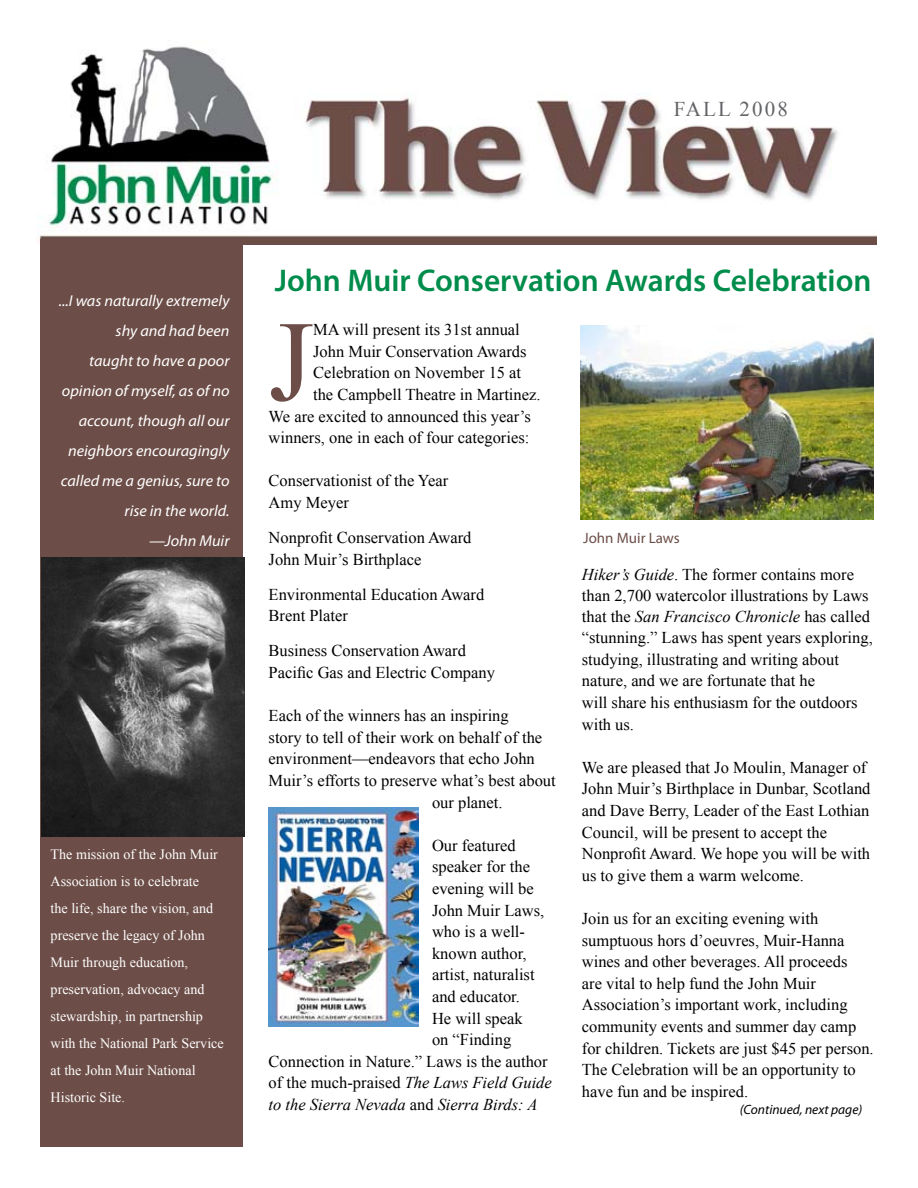
<style>
.page{position:relative;width:918px;height:1188px;background:#fff}
.page>*{position:absolute;margin:0;border:0;box-sizing:border-box;transform-origin:0 0}
.t1{font:114.3px "Times New Roman";color:#6c4d47}
.t2{font:600 31.5px "Myriad Pro";color:#008c4b}
.t3{font:21px "Times New Roman";letter-spacing:.1em;color:#636467}
.t4{font:16.5px/21.6px "Times New Roman";color:#000}
.t5{font:italic 16.5px "Times New Roman";color:#000}
.t6{font:italic 15.75px/30px "Myriad Pro";color:#fff;text-align:right}
.t7{font:15px "Myriad Pro";color:#6c4d47}
.t8{font:14.25px/27px "Times New Roman";color:#fff}
.t9{font:italic 13.5px "Myriad Pro";color:#000}
.s1{font-style:italic}
.s2{font-style:normal}
</style>
<div class="page">
<img style="left:39px;top:46px;width:837px;height:198px">
<div style="left:40px;top:239px;width:203px;height:908px;background:#6c4d47"></div>
<img style="left:42px;top:557px;width:202px;height:279px">
<img style="left:580px;top:325px;width:294px;height:194px">
<img style="left:268px;top:807px;width:150px;height:219px">
<p class="t3" style="left:674px;top:95px;width:116px">FALL 2008</p>
<p class="t6" style="left:59px;top:286px;width:172px">...I was naturally extremely shy and had been<br>taught to have a poor opinion of myself, as of no account, though all our neighbors encouragingly called me a genius, sure to rise in the world.<br>—John Muir</p>
<p class="t8" style="left:51px;top:841px;width:175px">The mission of the John Muir<br>Association is to celebrate<br>the life, share the vision, and preserve the legacy of John<br>Muir through education, preservation, advocacy and stewardship, in partnership with the National Park Service at the John Muir National<br>Historic Site.</p>
<h2 class="t2" style="left:275px;top:260px;width:598px">John Muir Conservation Awards Celebration</h2>
<h1 class="t1" style="left:269px;top:285px;width:46px">J</h1>
<p class="t4" style="left:313px;top:319px;width:208px">MA will present its 31st annual</p>
<p class="t4" style="left:313px;top:340px;width:215px">John Muir Conservation Awards</p>
<p class="t4" style="left:313px;top:362px;width:210px">Celebration on November 15 at</p>
<p class="t4" style="left:313px;top:383px;width:229px">the Campbell Theatre in Martinez.</p>
<p class="t4" style="left:269px;top:405px;width:264px">We are excited to announced this year’s</p>
<p class="t4" style="left:269px;top:427px;width:262px">winners, one in each of four categories:</p>
<p class="t4" style="left:269px;top:470px;width:181px">Conservationist of the Year<br>Amy Meyer</p>
<p class="t4" style="left:269px;top:526px;width:204px">Nonprofit Conservation Award<br>John Muir’s Birthplace</p>
<p class="t4" style="left:269px;top:583px;width:217px">Environmental Education Award<br>Brent Plater</p>
<p class="t4" style="left:269px;top:640px;width:228px">Business Conservation Award<br>Pacific Gas and Electric Company</p>
<p class="t4" style="left:269px;top:705px;width:242px">Each of the winners has an inspiring</p>
<p class="t4" style="left:269px;top:726px;width:275px">story to tell of their work on behalf of the</p>
<p class="t4" style="left:269px;top:748px;width:268px">environment—endeavors that echo John</p>
<p class="t4" style="left:269px;top:769px;width:289px">Muir’s efforts to preserve what’s best about</p>
<p class="t4" style="left:432px;top:791px;width:72px">our planet.</p>
<p class="t4" style="left:432px;top:834px;width:85px">Our featured</p>
<p class="t4" style="left:432px;top:856px;width:100px">speaker for the</p>
<p class="t4" style="left:432px;top:877px;width:103px">evening will be</p>
<p class="t4" style="left:432px;top:899px;width:114px">John Muir Laws,</p>
<p class="t4" style="left:432px;top:921px;width:95px">who is a well-</p>
<p class="t4" style="left:432px;top:942px;width:96px">known author,</p>
<p class="t4" style="left:432px;top:964px;width:104px">artist, naturalist</p>
<p class="t4" style="left:432px;top:985px;width:89px">and educator.</p>
<p class="t4" style="left:432px;top:1007px;width:92px">He will speak</p>
<p class="t4" style="left:432px;top:1029px;width:81px">on “Finding</p>
<p class="t4" style="left:269px;top:1050px;width:281px">Connection in Nature.” Laws is the author</p>
<p class="t4" style="left:269px;top:1072px;width:285px">of the much-praised <span class="s1">The Laws Field Guide</span></p>
<p class="t5" style="left:269px;top:1093px;width:271px">to the Sierra Nevada <span class="s2">and</span> Sierra Birds: A</p>
<p class="t7" style="left:583px;top:529px;width:98px">John Muir Laws</p>
<p class="t4" style="left:582px;top:563px;width:292px"><span class="s1">Hiker’s Guide</span>. The former contains more than 2,700 watercolor illustrations by Laws that the <span class="s1">San Francisco Chronicle</span> has called “stunning.” Laws has spent years exploring, studying, illustrating and writing about nature, and we are fortunate that he<br>will share his enthusiasm for the outdoors with us.</p>
<p class="t4" style="left:582px;top:756px;width:290px">We are pleased that Jo Moulin, Manager of John Muir’s Birthplace in Dunbar, Scotland and Dave Berry, Leader of the East Lothian Council, will be present to accept the Nonprofit Award. We hope you will be with us to give them a warm welcome.</p>
<p class="t4" style="left:582px;top:907px;width:293px">Join us for an exciting evening with sumptuous hors d’oeuvres, Muir-Hanna wines and other beverages. All proceeds<br>are vital to help fund the John Muir Association’s important work, including community events and summer day camp for children. Tickets are just $45 per person.<br>The Celebration will be an opportunity to have fun and be inspired.</p>
<p class="t9" style="left:740px;top:1102px;width:124px">(Continued, next page)</p>
</div>
